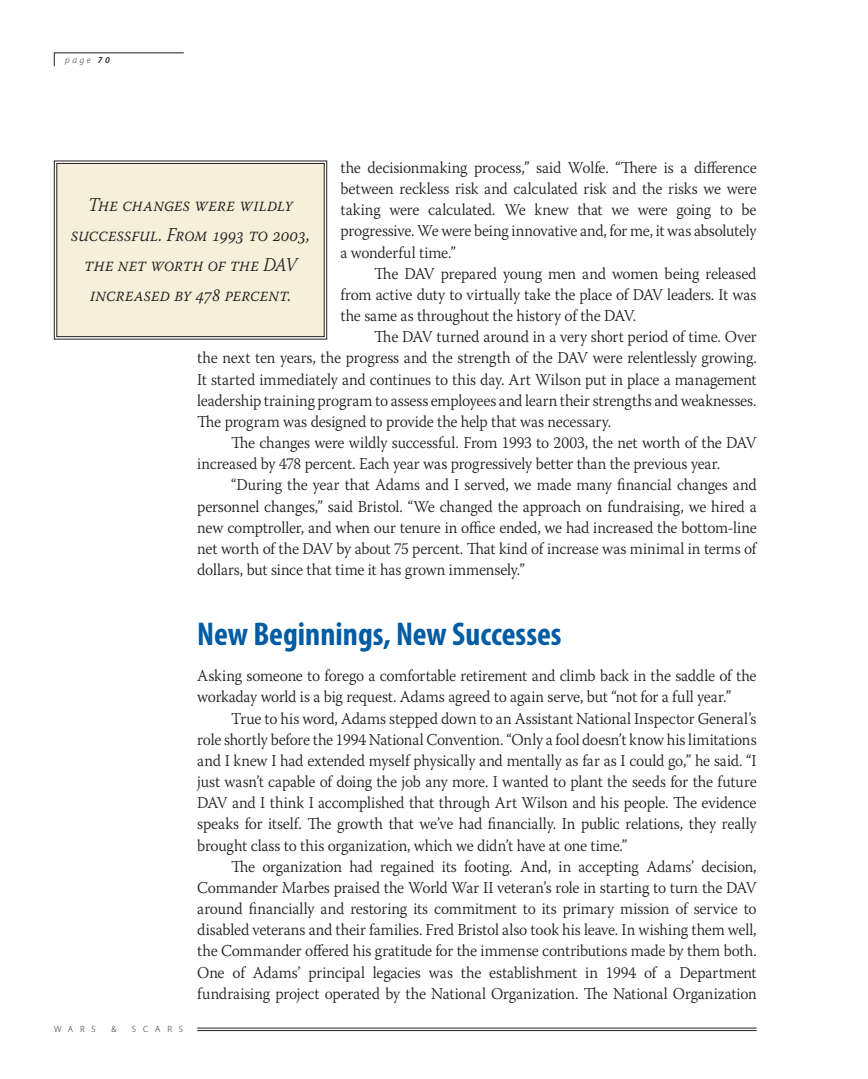
<style>
.page{position:relative;width:868px;height:1079px;background:#fff}
.page>*{position:absolute;margin:0;border:0;box-sizing:border-box;transform-origin:0 0}
.t1{font:700 condensed 33px "Myriad Pro";color:#015ca3}
.t2{font:italic 300 19.5px/30px "Warnock Pro";letter-spacing:-.01em;color:#231f20;text-align:center;scale:.9 1}
.t3{font:300 16.5px/21.1px "Warnock Pro";letter-spacing:-.01em;color:#231f20;text-align:justify;scale:.95 1}
.t4{font:300 9px "Myriad Pro";letter-spacing:.77em;color:#231f20}
.t5{font:italic 300 9px "Myriad Pro";color:#231f20}
.s1{font-weight:600}
</style>
<div class="page">
<svg style="left:54px;top:52px;width:130px;height:15px"></svg>
<hr style="left:197px;top:1027px;width:559px;height:1px;background:#231f20">
<hr style="left:197px;top:1029px;width:559px;height:1px;background:#231f20">
<svg style="left:54px;top:160px;width:273px;height:179px"></svg>
<div style="left:56px;top:163px;width:268px;height:174px;background:#f6efd9"></div>
<p class="t5" style="left:65px;top:55px;width:46px">page <span class="s1">70</span></p>
<p class="t3" style="left:340px;top:156px;width:439px">the decisionmaking process,” said Wolfe. “There is a difference between reckless risk and calculated risk and the risks we were taking were calculated. We knew that we were going to be progressive. We were being innovative and, for me, it was absolutely a wonderful time.”</p>
<p class="t3" style="left:340px;top:262px;width:439px;text-indent:34px">The DAV prepared young men and women being released from active duty to virtually take the place of DAV leaders. It was the same as throughout the history of the DAV.</p>
<p class="t3" style="left:197px;top:326px;width:590px;text-indent:177px">The DAV turned around in a very short period of time. Over the next ten years, the progress and the strength of the DAV were relentlessly growing.<br>It started immediately and continues to this day. Art Wilson put in place a management leadership training program to assess employees and learn their strengths and weaknesses.<br>The program was designed to provide the help that was necessary.</p>
<p class="t3" style="left:197px;top:431px;width:590px;text-indent:34px">The changes were wildly successful. From 1993 to 2003, the net worth of the DAV increased by 478 percent. Each year was progressively better than the previous year.</p>
<p class="t3" style="left:197px;top:474px;width:590px;text-indent:34px">“During the year that Adams and I served, we made many financial changes and personnel changes,” said Bristol. “We changed the approach on fundraising, we hired a new comptroller, and when our tenure in office ended, we had increased the bottom-line net worth of the DAV by about 75 percent. That kind of increase was minimal in terms of dollars, but since that time it has grown immensely.”</p>
<p class="t2" style="left:71px;top:189px;width:267px">THE CHANGES WERE WILDLY<br>SUCCESSFUL. FROM 1993 TO 2003,<br>THE NET WORTH OF THE DAV<br>INCREASED BY 478 PERCENT.</p>
<p class="t4" style="left:54px;top:1023px;width:43px">WARS</p>
<p class="t4" style="left:111px;top:1023px;width:7px">&amp;</p>
<p class="t4" style="left:132px;top:1023px;width:53px">SCARS</p>
<h1 class="t1" style="left:197px;top:615px;width:366px">New Beginnings, New Successes</h1>
<p class="t3" style="left:197px;top:664px;width:590px">Asking someone to forego a comfortable retirement and climb back in the saddle of the workaday world is a big request. Adams agreed to again serve, but “not for a full year.”</p>
<p class="t3" style="left:197px;top:707px;width:590px;text-indent:34px">True to his word, Adams stepped down to an Assistant National Inspector General’s role shortly before the 1994 National Convention. “Only a fool doesn’t know his limitations and I knew I had extended myself physically and mentally as far as I could go,” he said. “I just wasn’t capable of doing the job any more. I wanted to plant the seeds for the future DAV and I think I accomplished that through Art Wilson and his people. The evidence speaks for itself. The growth that we’ve had financially. In public relations, they really brought class to this organization, which we didn’t have at one time.”</p>
<p class="t3" style="left:197px;top:855px;width:590px;text-indent:34px">The organization had regained its footing. And, in accepting Adams’ decision, Commander Marbes praised the World War II veteran’s role in starting to turn the DAV around financially and restoring its commitment to its primary mission of service to disabled veterans and their families. Fred Bristol also took his leave. In wishing them well, the Commander offered his gratitude for the immense contributions made by them both.<br>One of Adams’ principal legacies was the establishment in 1994 of a Department fundraising project operated by the National Organization. The National Organization</p>
</div>
